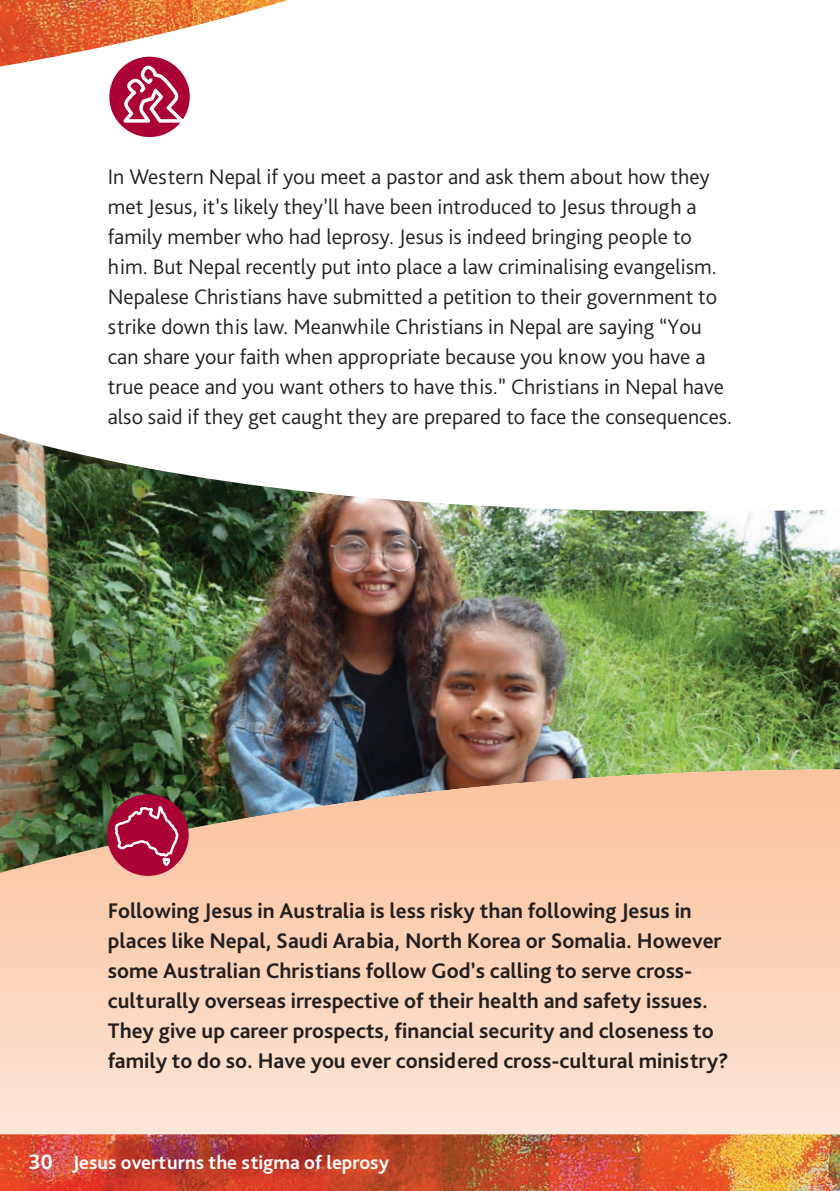
<style>
.page{position:relative;width:840px;height:1191px;background:#fff}
.page>*{position:absolute;margin:0;border:0;box-sizing:border-box;transform-origin:0 0}
.body{font:700 22.2px/30px "Bliss Pro";color:#231f20}
.body-2{font:300 22px/30px "Bliss Pro";color:#231f20}
.t1{font:700 22px "Bliss Pro";color:#fff}
.Page_Caption_Left{font:700 20px "Bliss Pro";color:#fff}
</style>
<div class="page">
<img style="left:0;top:1134px;width:839px;height:57px">
<img style="left:0;top:433px;width:839px;height:336px">
<svg style="left:0;top:769px;width:839px;height:365px;background:#edcab1"></svg>
<img style="left:0;top:0;width:288px;height:67px">
<svg style="left:109px;top:57px;width:81px;height:80px"></svg>
<div style="left:107px;top:794px;width:81px;height:82px;background:#ab0236;border-radius:50%"></div>
<svg style="left:113px;top:789px;width:67px;height:82px"></svg>
<p class="body-2" style="left:108px;top:161px;width:625px">In Western Nepal if you meet a pastor and ask them about how they met Jesus, it’s likely they’ll have been introduced to Jesus through a family member who had leprosy. Jesus is indeed bringing people to him. But Nepal recently put into place a law criminalising evangelism.<br>Nepalese Christians have submitted a petition to their government to strike down this law. Meanwhile Christians in Nepal are saying “You can share your faith when appropriate because you know you have a true peace and you want others to have this.” Christians in Nepal have also said if they get caught they are prepared to face the consequences.</p>
<p class="body" style="left:108px;top:895px;width:622px">Following Jesus in Australia is less risky than following Jesus in places like Nepal, Saudi Arabia, North Korea or Somalia. However some Australian Christians follow God’s calling to serve cross&shy;culturally overseas irrespective of their health and safety issues.<br>They give up career prospects, financial security and closeness to family to do so. Have you ever considered cross-cultural ministry?</p>
<p class="t1" style="left:28px;top:1148px;width:26px">30</p>
<p class="Page_Caption_Left" style="left:73px;top:1149px;width:318px">Jesus overturns the stigma of leprosy</p>
</div>
